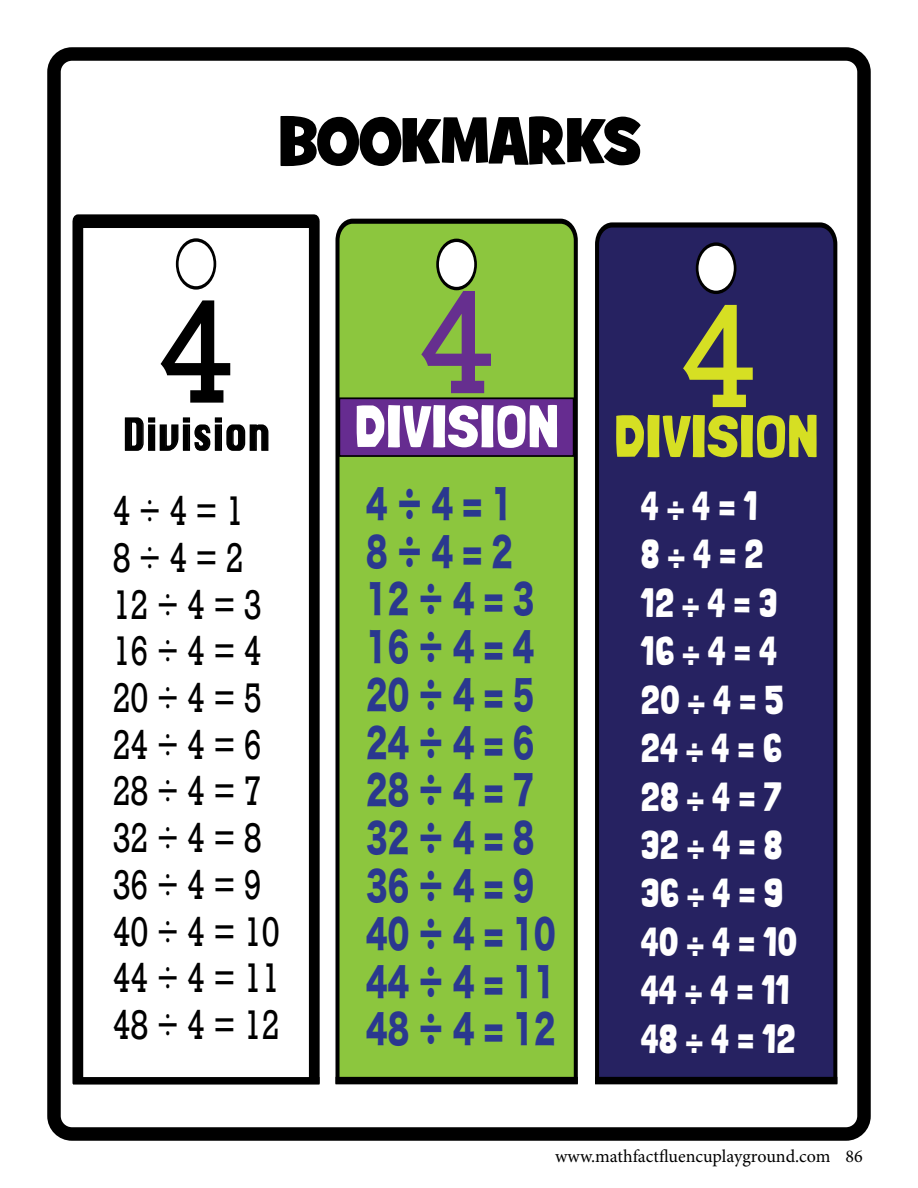
<style>
.page{position:relative;width:918px;height:1188px;background:#fff}
.page>*{position:absolute;margin:0;border:0;box-sizing:border-box;transform-origin:0 0}
.t1{font:137.7px "Rockwell";color:#000}
.t2{font:137.7px "Rockwell";color:#662f8f}
.t3{font:137.7px "Rockwell";color:#d6df23}
.t4{font:66px "Grilled Cheese BTN";letter-spacing:-.02em;color:#000;scale:.96 1}
.t5{font:59.4px "Londrina Solid";letter-spacing:-.005em;color:#fff;scale:1.11 1}
.t6{font:59.4px "Londrina Solid";letter-spacing:-.005em;color:#d6df23;scale:1.11 1}
.t7{font:42.3px "Krungthep";color:#000;scale:.82 1}
.t8{font:40.35px/48.4px "Londrina Solid";color:#fff;scale:.95 1}
.t9{font:39.75px/47.8px "Hira Kaku Std N W8";color:#2a388f;scale:.7 1}
.t10{font:38.85px/46.7px "Rockwell";color:#000;scale:.79 1}
.t11{font:22.2px "Londrina Solid";color:#000;scale:.79 1}
.t12{font:18px "Minion Pro";color:#000}
</style>
<div class="page">
<svg style="left:72px;top:215px;width:248px;height:869px"></svg>
<div style="left:335px;top:218px;width:243px;height:866px;background:#8cc63e"></div>
<div style="left:177px;top:240px;width:38px;height:48px;background:#fff;border-radius:50%"></div>
<div style="left:176px;top:239px;width:40px;height:50px;border:3px solid #000;border-radius:50%"></div>
<svg style="left:124px;top:417px;width:145px;height:39px"></svg>
<div style="left:438px;top:240px;width:38px;height:49px;background:#fff;border-radius:50%"></div>
<div style="left:436px;top:239px;width:41px;height:51px;border:3px solid #000;border-radius:50%"></div>
<div style="left:595px;top:222px;width:243px;height:862px;background:#262261"></div>
<div style="left:697px;top:244px;width:38px;height:48px;background:#fff;border-radius:50%"></div>
<div style="left:696px;top:243px;width:41px;height:51px;border:3px solid #000;border-radius:50%"></div>
<div style="left:340px;top:398px;width:233px;height:58px;background:#662c90"></div>
<div style="left:339px;top:398px;width:235px;height:59px;border:2px solid #000"></div>
<div style="left:73px;top:1077px;width:247px;height:8px;background:#000"></div>
<div style="left:336px;top:1077px;width:242px;height:7px;background:#000"></div>
<div style="left:595px;top:1077px;width:242px;height:7px;background:#000"></div>
<div style="left:47px;top:47px;width:824px;height:1094px;border:14px solid #000;border-radius:18px"></div>
<h2 class="t4" style="left:279px;top:97px;width:380px">BOOKMARKS</h2>
<h1 class="t1" style="left:156px;top:268px;width:82px">4</h1>
<p class="t7" style="left:123px;top:411px;width:182px">Division</p>
<h1 class="t2" style="left:417px;top:258px;width:82px">4</h1>
<h3 class="t5" style="left:354px;top:391px;width:187px">DIVISION</h3>
<h1 class="t3" style="left:679px;top:272px;width:82px">4</h1>
<h3 class="t6" style="left:614px;top:401px;width:187px">DIVISION</h3>
<p class="t10" style="left:113px;top:489px;width:213px">4 ÷ 4 = 1<br>8 ÷ 4 = 2<br>12 ÷ 4 = 3<br>16 ÷ 4 = 4<br>20 ÷ 4 = 5<br>24 ÷ 4 = 6<br>28 ÷ 4 = 7<br>32 ÷ 4 = 8<br>36 ÷ 4 = 9<br>40 ÷ 4 = 10<br>44 ÷ 4 = 11<br>48 ÷ 4 = 12</p>
<p class="t9" style="left:366px;top:481px;width:272px">4 ÷ 4 = 1<br>8 ÷ 4 = 2<br>12 ÷ 4 = 3<br>16 ÷ 4 = 4<br>20 ÷ 4 = 5<br>24 ÷ 4 = 6<br>28 ÷ 4 = 7<br>32 ÷ 4 = 8<br>36 ÷ 4 = 9<br>40 ÷ 4 = 10<br>44 ÷ 4 = 11<br>48 ÷ 4 = 12</p>
<p class="t8" style="left:641px;top:481px;width:166px">4 ÷ 4 = 1<br>8 ÷ 4 = 2<br>12 ÷ 4 = 3<br>16 ÷ 4 = 4<br>20 ÷ 4 = 5<br>24 ÷ 4 = 6<br>28 ÷ 4 = 7<br>32 ÷ 4 = 8<br>36 ÷ 4 = 9<br>40 ÷ 4 = 10<br>44 ÷ 4 = 11<br>48 ÷ 4 = 12</p>
<p class="t11" style="left:635px;top:1135px;width:208px">Hint: Think Multiplication!</p>
<p class="t12" style="left:555px;top:1145px;width:309px">www.mathfactfluencuplayground.com 86</p>
</div>
